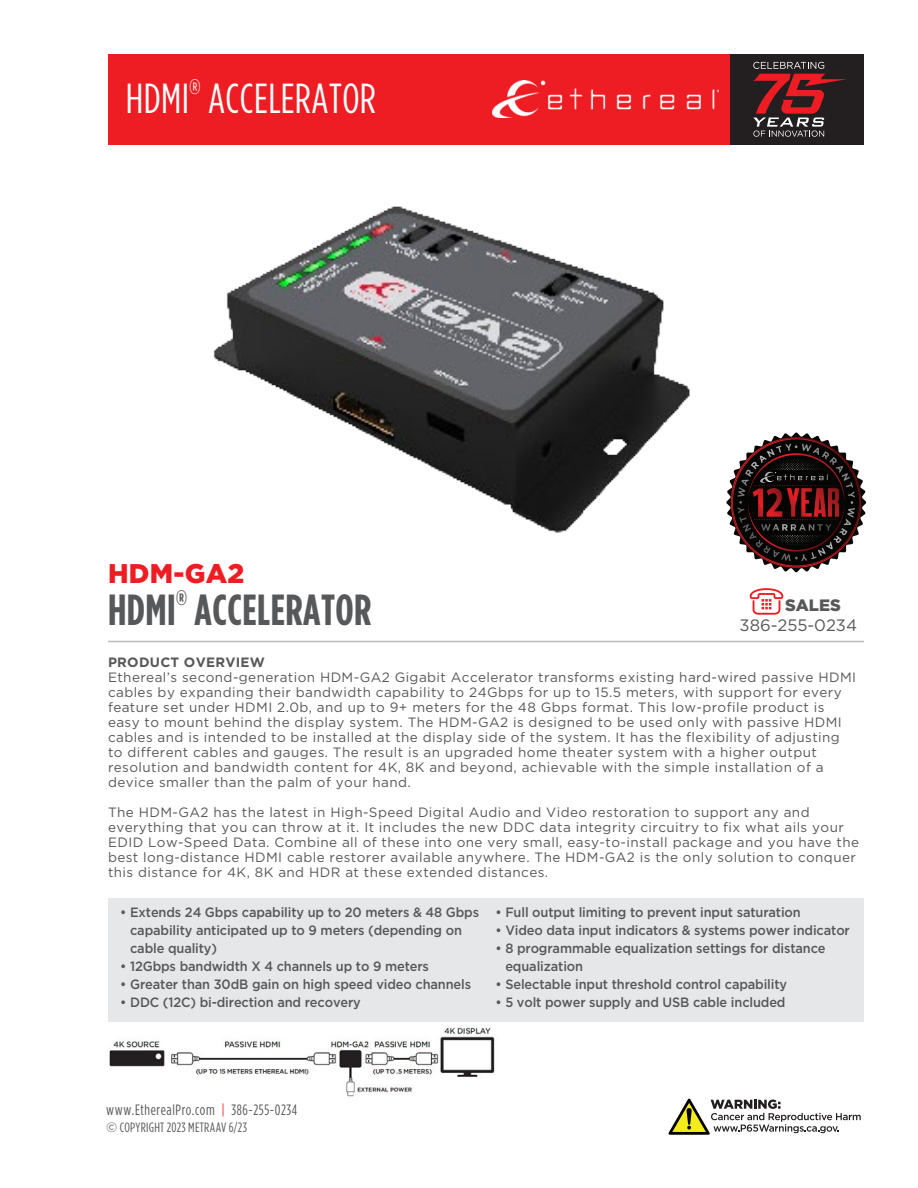
<style>
.page{position:relative;width:918px;height:1188px;background:#fff}
.page>*{position:absolute;margin:0;border:0;box-sizing:border-box;transform-origin:0 0}
.t1{font:700 43.5px "Gotham Condensed";letter-spacing:.01em;color:#57585a}
.t2{font:42px "Gotham Condensed";letter-spacing:.01em;color:#fff}
.t3{font:900 27px "Gotham";letter-spacing:.01em;color:#ee1d23}
.t4{font:21px "Gotham Condensed";color:#fff}
.t5{font:16.5px "Gotham";color:#57585a}
.t6{font:900 16.5px "Gotham";color:#57585a}
.t7{font:15px "Gotham Condensed";letter-spacing:.04em;color:#57585a}
.t8{font:13.5px/15px "Gotham";letter-spacing:.03em;color:#57585a}
.t9{font:500 13.5px/18px "Gotham";letter-spacing:-.01em;color:#57585a;scale:.95 1}
.t10{font:13.5px "Gotham Condensed";letter-spacing:.02em;color:#57585a}
.t11{font:700 13.5px "Gotham";letter-spacing:.02em;color:#57585a}
.s1{color:#ee1d23}
.s2{font-family:"Gotham"}
</style>
<div class="page">
<img style="left:109px;top:1027px;width:386px;height:70px">
<div style="left:108px;top:54px;width:756px;height:91px;background:#ee1d23"></div>
<div style="left:730px;top:54px;width:134px;height:91px;background:#231f20"></div>
<hr style="left:108px;top:641px;width:756px;height:1px;background:#babbbe">
<svg style="left:668px;top:1099px;width:193px;height:36px"></svg>
<svg style="left:753px;top:62px;width:94px;height:75px"></svg>
<img style="left:492px;top:81px;width:226px;height:36px">
<svg style="left:750px;top:588px;width:33px;height:27px"></svg>
<div style="left:108px;top:898px;width:756px;height:124px;background:#e6e7e9"></div>
<svg style="left:726px;top:432px;width:141px;height:141px"></svg>
<img style="left:213px;top:206px;width:477px;height:327px">
<h3 class="t4" style="left:190px;top:75px;width:12px">®</h3>
<h2 class="t2" style="left:126px;top:76px;width:252px">HDMI ACCELERATOR</h2>
<h3 class="t3" style="left:108px;top:558px;width:138px">HDM-GA2</h3>
<h1 class="t1" style="left:108px;top:585px;width:265px">HDMI<sup>®</sup> ACCELERATOR</h1>
<p class="t6" style="left:785px;top:595px;width:57px">SALES</p>
<p class="t5" style="left:740px;top:616px;width:119px">386-255-0234</p>
<p class="t11" style="left:108px;top:655px;width:159px">PRODUCT OVERVIEW</p>
<p class="t8" style="left:108px;top:670px;width:750px">Ethereal’s second-generation HDM-GA2 Gigabit Accelerator transforms existing hard-wired passive HDMI cables by expanding their bandwidth capability to 24Gbps for up to 15.5 meters, with support for every feature set under HDMI 2.0b, and up to 9+ meters for the 48 Gbps format. This low-profile product is easy to mount behind the display system. The HDM-GA2 is designed to be used only with passive HDMI cables and is intended to be installed at the display side of the system. It has the flexibility of adjusting to different cables and gauges. The result is an upgraded home theater system with a higher output resolution and bandwidth content for 4K, 8K and beyond, achievable with the simple installation of a device smaller than the palm of your hand.</p>
<p class="t8" style="left:108px;top:805px;width:753px">The HDM-GA2 has the latest in High-Speed Digital Audio and Video restoration to support any and everything that you can throw at it. It includes the new DDC data integrity circuitry to fix what ails your EDID Low-Speed Data. Combine all of these into one very small, easy-to-install package and you have the best long-distance HDMI cable restorer available anywhere. The HDM-GA2 is the only solution to conquer this distance for 4K, 8K and HDR at these extended distances.</p>
<p class="t9" style="left:130px;top:903px;width:369px;text-indent:-10px">• Extends 24 Gbps capability up to 20 meters &amp; 48 Gbps capability anticipated up to 9 meters (depending on cable quality)</p>
<p class="t9" style="left:120px;top:957px;width:327px">• 12Gbps bandwidth X 4 channels up to 9 meters</p>
<p class="t9" style="left:120px;top:975px;width:371px">• Greater than 30dB gain on high speed video channels</p>
<p class="t9" style="left:120px;top:993px;width:255px">• DDC (12C) bi-direction and recovery</p>
<p class="t9" style="left:495px;top:903px;width:323px">• Full output limiting to prevent input saturation</p>
<p class="t9" style="left:495px;top:921px;width:375px">• Video data input indicators &amp; systems power indicator</p>
<p class="t9" style="left:505px;top:939px;width:339px;text-indent:-10px">• 8 programmable equalization settings for distance equalization</p>
<p class="t9" style="left:495px;top:975px;width:309px">• Selectable input threshold control capability</p>
<p class="t9" style="left:495px;top:993px;width:307px">• 5 volt power supply and USB cable included</p>
<p class="t7" style="left:106px;top:1102px;width:193px">www.EtherealPro.com <span class="s1">|</span> 386-255-0234</p>
<p class="t10" style="left:106px;top:1120px;width:142px"><span class="s2">©</span> COPYRIGHT 2023 METRAAV 6/23</p>
</div>
